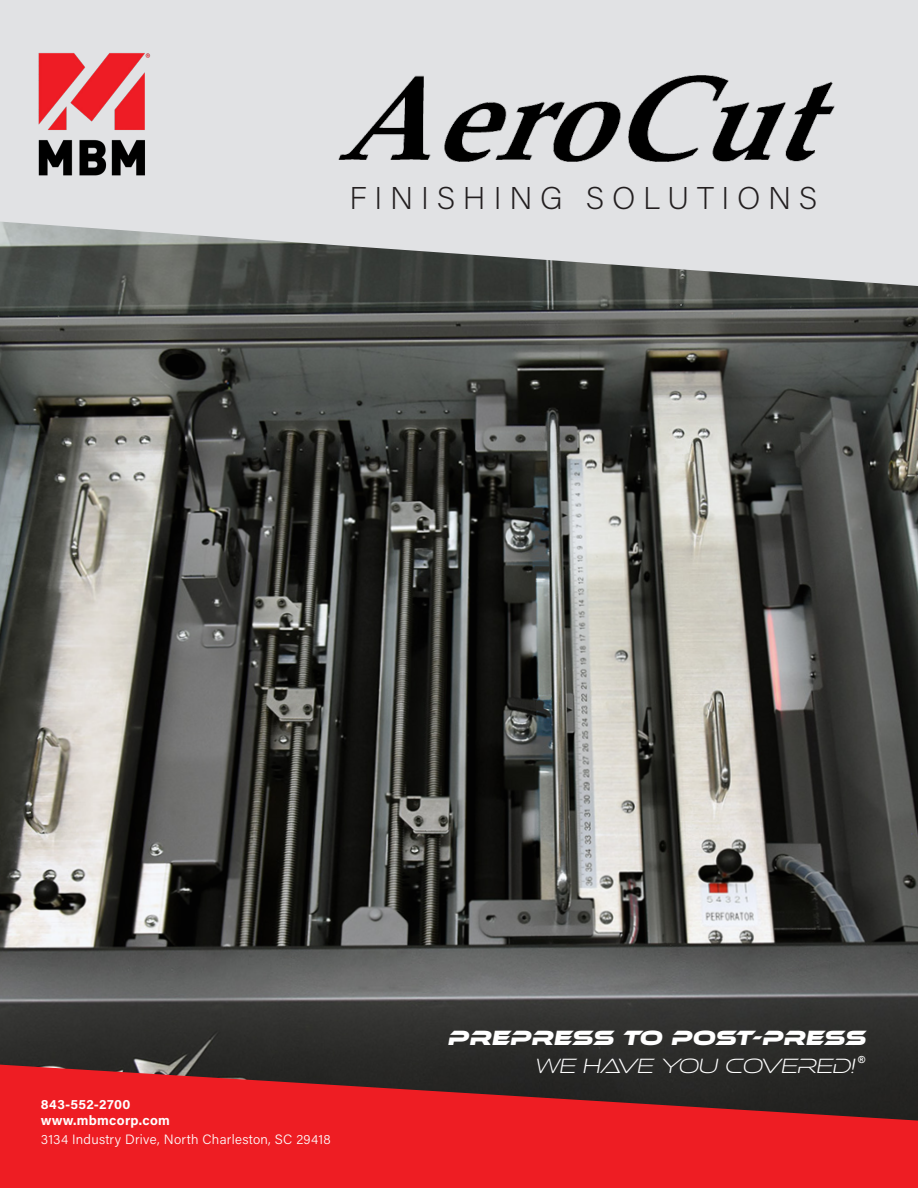
<style>
.page{position:relative;width:918px;height:1188px;background:#fff}
.page>*{position:absolute;margin:0;border:0;box-sizing:border-box;transform-origin:0 0}
.t1{font:31.5px "Acumin Variable Concept";letter-spacing:.24em;color:#231f20}
.t2{font:italic 700 21.3px "Ethnocentric Rg";color:#fff}
.t3{font:italic 21.3px "Ethnocentric El";color:#fff}
.t4{font:13.5px "Acumin Variable Concept";letter-spacing:.03em;color:#fff}
.t5{font:13.5px "Acumin Variable Concept";letter-spacing:.07em;color:#fff}
.t6{font:13.5px "Acumin Variable Concept";letter-spacing:.08em;color:#fff}
.t7{font:700 9.75px "Arial";color:#fff}
</style>
<div class="page">
<img style="left:0;top:286px;width:918px;height:779px">
<svg style="left:0;top:0;width:918px;height:286px;background:#c6c8c9"></svg>
<svg style="left:0;top:1065px;width:918px;height:123px;background:#c11f23"></svg>
<img style="left:28px;top:52px;width:128px;height:126px">
<img style="left:319px;top:51px;width:594px;height:146px">
<p class="t1" style="left:350px;top:177px;width:469px">FINISHING SOLUTIONS</p>
<p class="t6" style="left:41px;top:1095px;width:91px">843-552-2700</p>
<p class="t5" style="left:41px;top:1111px;width:130px">www.mbmcorp.com</p>
<p class="t4" style="left:41px;top:1130px;width:291px">3134 Industry Drive, North Charleston, SC 29418</p>
<p class="t2" style="left:447px;top:1024px;width:420px">PREPRESS TO POST-PRESS</p>
<p class="t3" style="left:534px;top:1053px;width:321px">WE HAVE YOU COVERED!</p>
<p class="t7" style="left:858px;top:1053px;width:9px">®</p>
</div>
